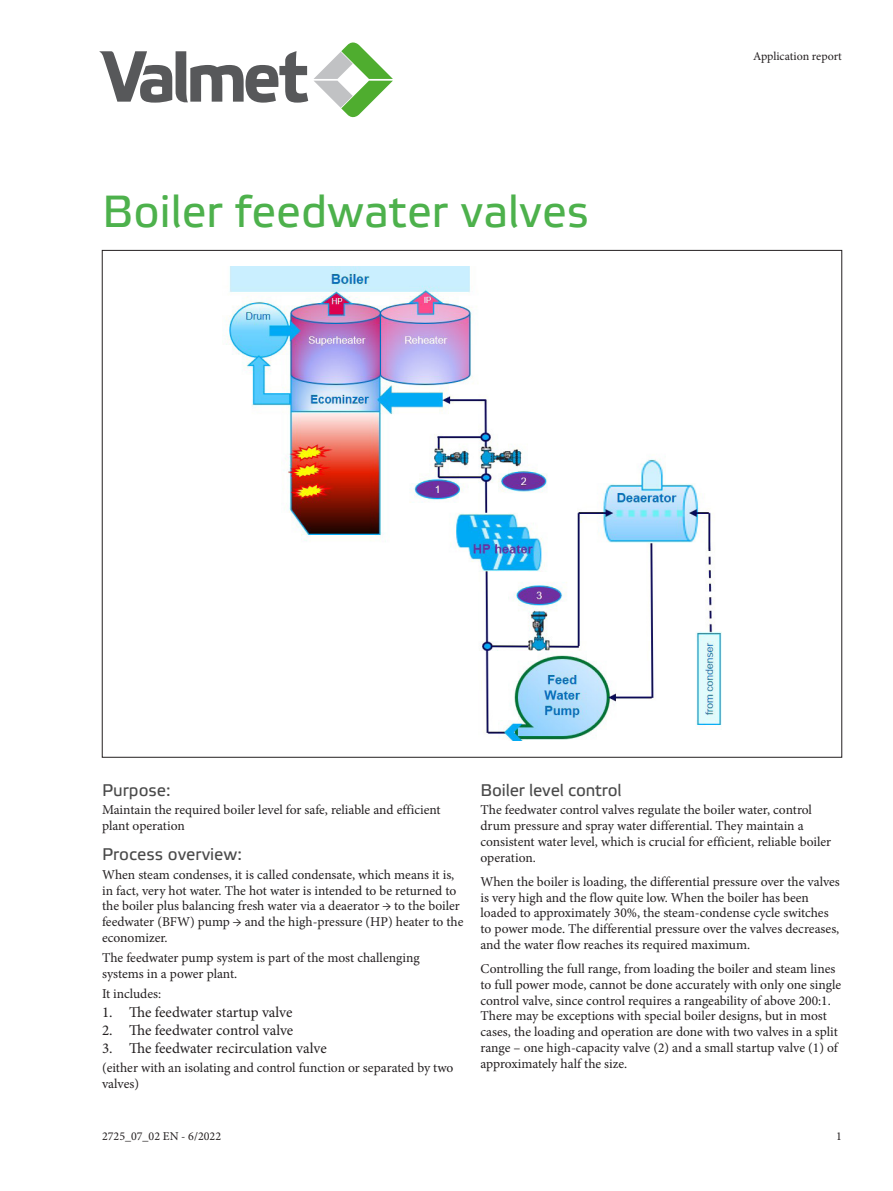
<style>
.page{position:relative;width:893px;height:1191px;background:#fff}
.page>*{position:absolute;margin:0;border:0;box-sizing:border-box;transform-origin:0 0}
.t1{font:45px "Etelka Text Pro";color:#4db14c}
.t2{font:16.8px "Etelka Text Pro";color:#4a4a4a}
.t3{font:15px "Minion Pro";letter-spacing:-.005em;color:#231f20}
.t4{font:13.5px/15.8px "Minion Pro";color:#231f20}
.t5{font:12px "Minion Pro";color:#231f20}
</style>
<div class="page">
<svg style="left:99px;top:51px;width:209px;height:52px"></svg>
<svg style="left:314px;top:42px;width:79px;height:76px"></svg>
<img style="left:226px;top:266px;width:495px;height:474px">
<h1 class="t1" style="left:102px;top:188px;width:489px">Boiler feedwater valves</h1>
<p class="t5" style="left:753px;top:48px;width:90px">Application report</p>
<p class="t2" style="left:102px;top:780px;width:70px">Purpose:</p>
<p class="t4" style="left:102px;top:802px;width:340px">Maintain the required boiler level for safe, reliable and efficient plant operation</p>
<p class="t2" style="left:102px;top:845px;width:141px">Process overview:</p>
<p class="t4" style="left:102px;top:866px;width:363px">When steam condenses, it is called condensate, which means it is, in fact, very hot water. The hot water is intended to be returned to the boiler plus balancing fresh water via a deaerator → to the boiler feedwater (BFW) pump → and the high-pressure (HP) heater to the economizer.</p>
<p class="t4" style="left:102px;top:949px;width:319px">The feedwater pump system is part of the most challenging systems in a power plant.</p>
<p class="t4" style="left:102px;top:985px;width:61px">It includes:</p>
<p class="t3" style="left:102px;top:1002px;width:192px">1. The feedwater startup valve</p>
<p class="t3" style="left:102px;top:1020px;width:193px">2. The feedwater control valve</p>
<p class="t3" style="left:102px;top:1038px;width:226px">3. The feedwater recirculation valve</p>
<p class="t4" style="left:102px;top:1059px;width:353px">(either with an isolating and control function or separated by two valves)</p>
<p class="t2" style="left:480px;top:780px;width:143px">Boiler level control</p>
<p class="t4" style="left:480px;top:802px;width:352px">The feedwater control valves regulate the boiler water, control drum pressure and spray water differential. They maintain a consistent water level, which is crucial for efficient, reliable boiler operation.</p>
<p class="t4" style="left:480px;top:873px;width:361px">When the boiler is loading, the differential pressure over the valves is very high and the flow quite low. When the boiler has been loaded to approximately 30%, the steam-condense cycle switches to power mode. The differential pressure over the valves decreases, and the water flow reaches its required maximum.</p>
<p class="t4" style="left:480px;top:961px;width:362px">Controlling the full range, from loading the boiler and steam lines to full power mode, cannot be done accurately with only one single control valve, since control requires a rangeability of above 200:1.<br>There may be exceptions with special boiler designs, but in most cases, the loading and operation are done with two valves in a split range – one high-capacity valve (2) and a small startup valve (1) of approximately half the size.</p>
<p class="t5" style="left:102px;top:1128px;width:121px">2725_07_02 EN - 6/2022</p>
<p class="t5" style="left:836px;top:1128px;width:7px">1</p>
</div>
